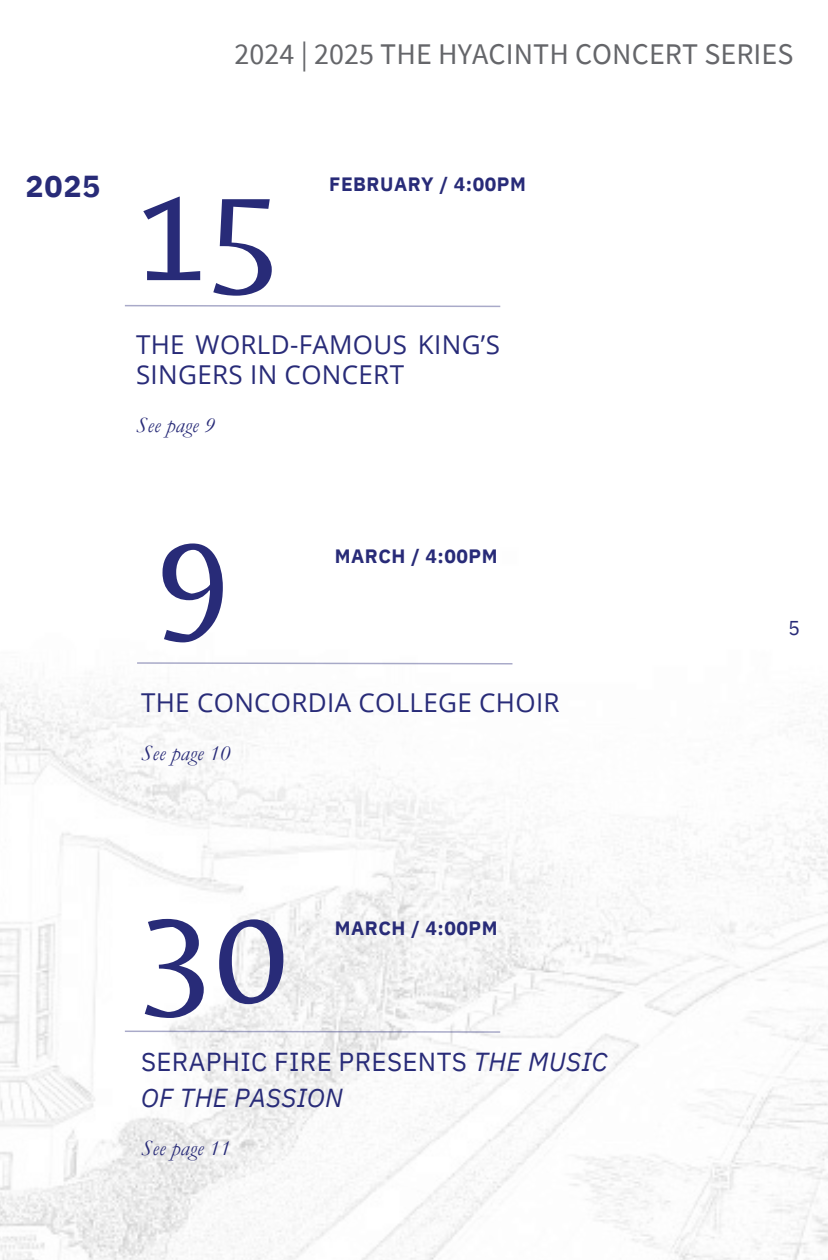
<style>
.page{position:relative;width:828px;height:1260px;background:#fff}
.page>*{position:absolute;margin:0;border:0;box-sizing:border-box;transform-origin:0 0}
.t1{font:144px "Belleza";color:#282b78}
.t2{font:700 30.2px "IBM Plex Sans";color:#282b78}
.t3{font:30px "Source Sans Pro";letter-spacing:.005em;color:#65666a}
.t4{font:26px/30px "Open Sans";letter-spacing:.01em;color:#282b78}
.t5{font:26px/36px "IBM Plex Sans";letter-spacing:.01em;color:#282b78}
.t6{font:italic 22px "Garamond";letter-spacing:.01em;color:#282b78}
.t7{font:20px "IBM Plex Sans";color:#282b78}
.t8{font:700 19.2px "IBM Plex Sans";letter-spacing:.025em;color:#282b78}
.s1{font-style:italic}
</style>
<div class="page">
<img style="left:0;top:307px;width:828px;height:953px">
<svg style="left:136px;top:662px;width:378px;height:3px"></svg>
<svg style="left:123px;top:1030px;width:379px;height:3px"></svg>
<svg style="left:124px;top:305px;width:377px;height:2px"></svg>
<p class="t3" style="left:235px;top:35px;width:560px">2024 | 2025 THE HYACINTH CONCERT SERIES</p>
<p class="t2" style="left:25px;top:162px;width:77px">2025</p>
<h1 class="t1" style="left:137px;top:147px;width:147px">15</h1>
<p class="t8" style="left:329px;top:169px;width:198px">FEBRUARY / 4:00PM</p>
<p class="t4" style="left:136px;top:328px;width:365px">THE WORLD-FAMOUS KING’S<br>SINGERS IN CONCERT</p>
<p class="t6" style="left:136px;top:410px;width:80px">See page 9</p>
<h1 class="t1" style="left:158px;top:494px;width:73px">9</h1>
<p class="t8" style="left:335px;top:541px;width:164px">MARCH / 4:00PM</p>
<p class="t4" style="left:141px;top:686px;width:420px">THE CONCORDIA COLLEGE CHOIR</p>
<p class="t6" style="left:141px;top:738px;width:91px">See page 10</p>
<p class="t7" style="left:788px;top:613px;width:13px">5</p>
<h1 class="t1" style="left:142px;top:869px;width:147px">30</h1>
<p class="t8" style="left:335px;top:913px;width:164px">MARCH / 4:00PM</p>
<p class="t5" style="left:141px;top:1041px;width:468px">SERAPHIC FIRE PRESENTS <span class="s1">THE MUSIC<br>OF THE PASSION</span></p>
<p class="t6" style="left:141px;top:1133px;width:91px">See page 11</p>
</div>
